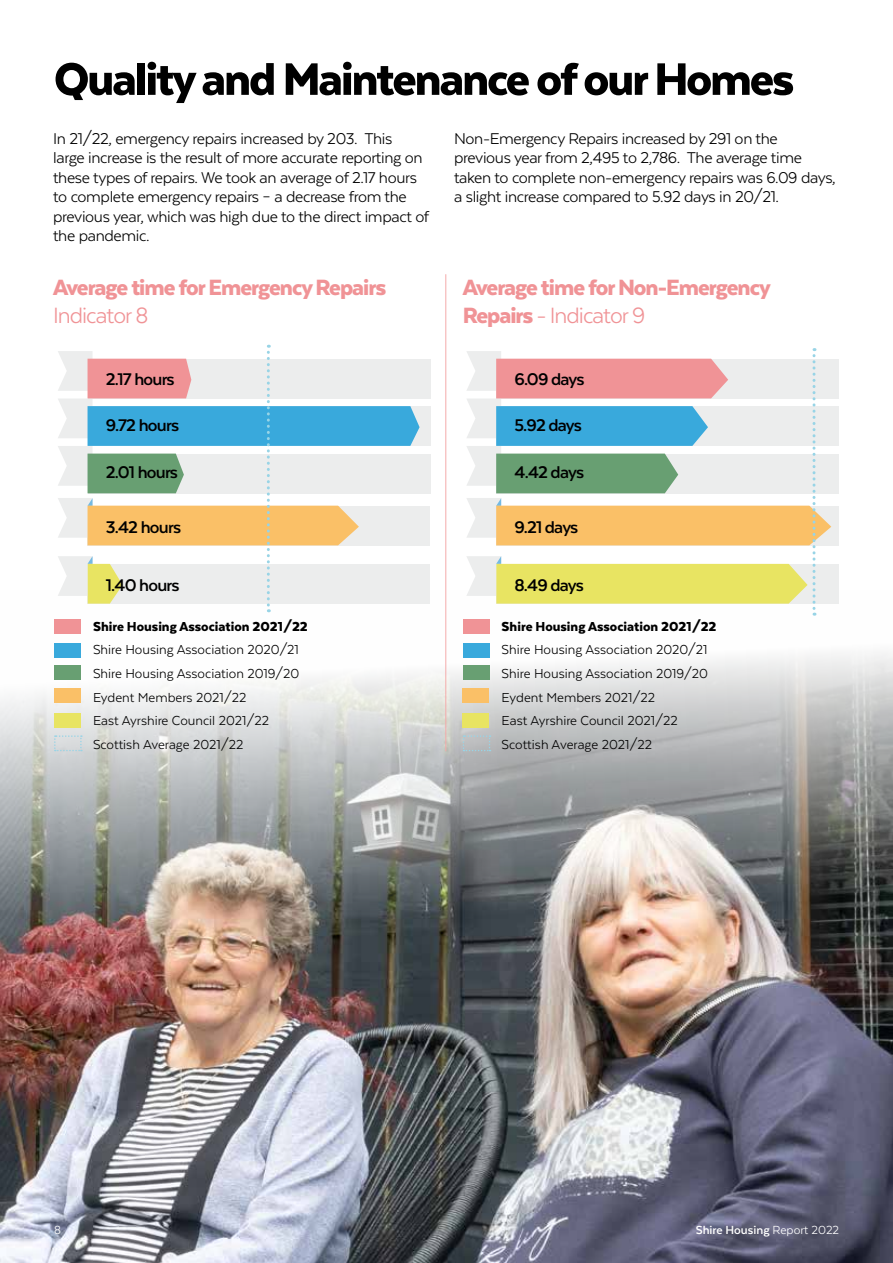
<style>
.page{position:relative;width:893px;height:1263px;background:#fff}
.page>*{position:absolute;margin:0;border:0;box-sizing:border-box;transform-origin:0 0}
.t1{font:900 52.5px "Texta";letter-spacing:-.04em;color:#000}
.t2{font:900 25.5px/28.5px "Texta";letter-spacing:-.04em;color:#f09396}
.t3{font:25.5px "Texta";letter-spacing:-.04em;color:#f09396}
.t4{font:700 19.5px "Texta";letter-spacing:-.04em;color:#000}
.t5{font:18px/19.5px "Texta";letter-spacing:-.02em;color:#000}
.t6{font:15px/23.5px "Texta";color:#000}
.t7{font:900 15px "Texta";color:#000}
.t8{font:700 13.5px "Texta";color:#fff}
.t9{font:13.5px "Texta";color:#fff}
.s1{font-weight:400}
</style>
<div class="page">
<img style="left:0;top:591px;width:893px;height:672px">
<div style="left:464px;top:619px;width:26px;height:14px;background:#f09396"></div>
<div style="left:464px;top:643px;width:26px;height:14px;background:#39a9dc"></div>
<div style="left:464px;top:665px;width:26px;height:14px;background:#689f72"></div>
<div style="left:463px;top:688px;width:26px;height:15px;background:#fac067"></div>
<div style="left:496px;top:564px;width:343px;height:40px;background:#eceded"></div>
<div style="left:496px;top:506px;width:343px;height:39px;background:#eceded"></div>
<div style="left:496px;top:359px;width:343px;height:39px;background:#eceded"></div>
<div style="left:496px;top:406px;width:343px;height:40px;background:#eceded"></div>
<div style="left:496px;top:454px;width:343px;height:39px;background:#eceded"></div>
<div style="left:463px;top:713px;width:26px;height:14px;background:#e8e462"></div>
<svg style="left:466px;top:348px;width:365px;height:268px"></svg>
<svg style="left:463px;top:735px;width:28px;height:16px"></svg>
<div style="left:54px;top:619px;width:26px;height:14px;background:#f09396"></div>
<div style="left:54px;top:643px;width:26px;height:14px;background:#39a9dc"></div>
<div style="left:54px;top:665px;width:26px;height:14px;background:#689f72"></div>
<div style="left:54px;top:688px;width:27px;height:15px;background:#fac067"></div>
<div style="left:88px;top:564px;width:342px;height:40px;background:#eceded"></div>
<div style="left:88px;top:506px;width:342px;height:39px;background:#eceded"></div>
<div style="left:88px;top:359px;width:343px;height:39px;background:#eceded"></div>
<div style="left:88px;top:406px;width:343px;height:40px;background:#eceded"></div>
<div style="left:88px;top:454px;width:343px;height:39px;background:#eceded"></div>
<div style="left:54px;top:713px;width:26px;height:14px;background:#e8e462"></div>
<svg style="left:58px;top:345px;width:362px;height:267px"></svg>
<svg style="left:54px;top:735px;width:28px;height:16px"></svg>
<hr style="left:445px;top:274px;width:1px;height:477px;background:#f4abab">
<h1 class="t1" style="left:54px;top:52px;width:742px">Quality and Maintenance of our Homes</h1>
<p class="t5" style="left:53px;top:128px;width:378px">In 21/22, emergency repairs increased by 203. This<br>large increase is the result of more accurate reporting on these types of repairs. We took an average of 2.17 hours to complete emergency repairs – a decrease from the previous year, which was high due to the direct impact of the pandemic.</p>
<p class="t5" style="left:454px;top:128px;width:383px">Non-Emergency Repairs increased by 291 on the previous year from 2,495 to 2,786. The average time taken to complete non-emergency repairs was 6.09 days, a slight increase compared to 5.92 days in 20/21.</p>
<h2 class="t2" style="left:53px;top:272px;width:335px">Average time for Emergency Repairs</h2>
<h2 class="t3" style="left:53px;top:303px;width:97px">Indicator 8</h2>
<p class="t4" style="left:106px;top:370px;width:70px">2.17 hours</p>
<p class="t4" style="left:106px;top:415px;width:75px">9.72 hours</p>
<p class="t4" style="left:106px;top:462px;width:74px">2.01 hours</p>
<p class="t4" style="left:106px;top:517px;width:77px">3.42 hours</p>
<p class="t4" style="left:106px;top:575px;width:75px">1.40 hours</p>
<p class="t7" style="left:93px;top:619px;width:216px">Shire Housing Association 2021/22</p>
<p class="t6" style="left:93px;top:638px;width:208px">Shire Housing Association 2020/21<br>Shire Housing Association 2019/20<br>Eydent Members 2021/22<br>East Ayrshire Council 2021/22<br>Scottish Average 2021/22</p>
<h2 class="t2" style="left:463px;top:272px;width:309px">Average time for Non-Emergency<br>Repairs <span class="s1">- Indicator 9</span></h2>
<p class="t4" style="left:514px;top:370px;width:72px">6.09 days</p>
<p class="t4" style="left:514px;top:415px;width:69px">5.92 days</p>
<p class="t4" style="left:514px;top:462px;width:71px">4.42 days</p>
<p class="t4" style="left:514px;top:517px;width:65px">9.21 days</p>
<p class="t4" style="left:514px;top:575px;width:71px">8.49 days</p>
<p class="t7" style="left:502px;top:619px;width:216px">Shire Housing Association 2021/22</p>
<p class="t6" style="left:502px;top:638px;width:208px">Shire Housing Association 2020/21<br>Shire Housing Association 2019/20<br>Eydent Members 2021/22<br>East Ayrshire Council 2021/22<br>Scottish Average 2021/22</p>
<p class="t9" style="left:54px;top:1222px;width:8px">8</p>
<p class="t8" style="left:696px;top:1222px;width:145px">Shire Housing <span class="s1">Report 2022</span></p>
</div>
